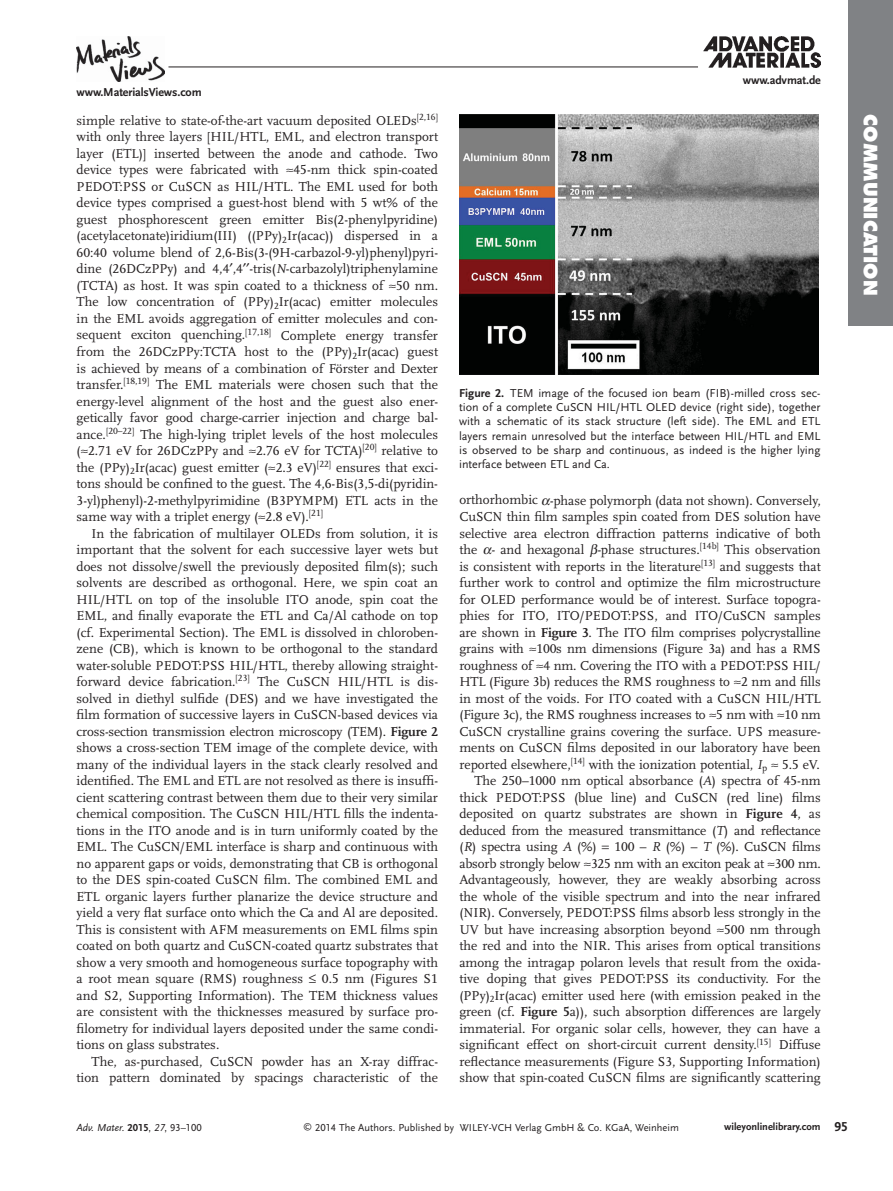
<style>
.page{position:relative;width:893px;height:1191px;background:#fff}
.page>*{position:absolute;margin:0;border:0;box-sizing:border-box;transform-origin:0 0}
.t1{font:800 18px "Futura";letter-spacing:.005em;color:#fff}
.t2{font:13.5px/16.5px "Scala LF";color:#231f20;text-align:justify}
.t3{font:12px/14.2px "Scala Sans LF";color:#231f20;text-align:justify}
.t4{font:700 12px "Scala Sans LF";letter-spacing:-.01em;color:#231f20}
.t5{font:10.5px "Scala Sans LF";color:#231f20}
.t6{font:700 10.5px "Scala Sans LF";color:#231f20}
.t7{font:italic 10.5px "Scala Sans LF";color:#231f20}
.s1{font-style:italic}
.s2{font-weight:700}
.s3{font-weight:700;font-style:normal}
.s4{font-style:normal}
.s5{font-size:9px}
.s6{font-size:13.5px}
</style>
<div class="page">
<hr style="left:168px;top:67px;width:530px;height:1px;background:#231f20">
<img style="left:704px;top:36px;width:117px;height:32px">
<img style="left:77px;top:36px;width:88px;height:45px">
<div style="left:848px;top:0;width:45px;height:325px;background:#808285"></div>
<img style="left:459px;top:115px;width:360px;height:259px">
<p class="t4" style="left:77px;top:87px;width:127px">www.MaterialsViews.com</p>
<p class="t2" style="left:77px;top:113px;width:363px">simple relative to state-of-the-art vacuum deposited OLEDs <sup>[</sup> <sup>2,16</sup> <sup>] </sup>with only three layers [HIL/HTL, EML, and electron transport layer (ETL)] inserted between the anode and cathode. Two device types were fabricated with ≈45-nm thick spin-coated PEDOT:PSS or CuSCN as HIL/HTL. The EML used for both device types comprised a guest-host blend with 5 wt% of the guest phosphorescent green emitter Bis(2-phenylpyridine) (acetylacetonate)iridium(III) ((PPy) <sub>2</sub> Ir(acac)) dispersed in a 60:40 volume blend of 2,6-Bis(3-(9H-carbazol-9-yl)phenyl)pyri&shy;dine (26DCzPPy) and 4,4 ,4 -tris( <span class="s1">N</span> -carbazolyl) triphenylamine (TCTA) as host. It was spin coated to a thickness of ≈50 nm.<br>The low concentration of (PPy) <sub>2</sub> Ir(acac) emitter molecules in the EML avoids aggregation of emitter molecules and con&shy;sequent exciton quenching. <sup>[</sup> <sup>17,18</sup> <sup>]</sup> Complete energy transfer from the 26DCzPPy:TCTA host to the (PPy) <sub>2</sub> Ir(acac) guest is achieved by means of a combination of Förster and Dexter transfer. <sup>[</sup> <sup>18,19</sup> <sup>]</sup> The EML materials were chosen such that the energy-level alignment of the host and the guest also ener&shy;getically favor good charge-carrier injection and charge bal&shy;ance. <sup>[</sup> <sup>20–22</sup> <sup>]</sup> The high-lying triplet levels of the host molecules (≈2.71 eV for 26DCzPPy and ≈2.76 eV for TCTA) <sup>[</sup> <sup>20</sup> <sup>]</sup> relative to the (PPy) <sub>2</sub> Ir(acac) guest emitter (≈2.3 eV) <sup>[</sup> <sup>22</sup> <sup>]</sup> ensures that exci&shy;tons should be confined to the guest. The 4,6-Bis(3,5-di(pyridin-3-yl)phenyl)-2-methylpyrimidine (B3PYMPM) ETL acts in the same way with a triplet energy (≈2.8 eV). <sup>[</sup> <sup>21</sup> <sup>]</sup></p>
<p class="t2" style="left:77px;top:526px;width:363px;text-indent:15px">In the fabrication of multilayer OLEDs from solution, it is important that the solvent for each successive layer wets but does not dissolve/swell the previously deposited film(s); such solvents are described as orthogonal. Here, we spin coat an HIL/HTL on top of the insoluble ITO anode, spin coat the EML, and finally evaporate the ETL and Ca/Al cathode on top (cf. Experimental Section). The EML is dissolved in chloroben&shy;zene (CB), which is known to be orthogonal to the standard water-soluble PEDOT:PSS HIL/HTL, thereby allowing straight&shy;forward device fabrication. <sup>[</sup> <sup>23</sup> <sup>]</sup> The CuSCN HIL/HTL is dis&shy;solved in diethyl sulfide (DES) and we have investigated the film formation of successive layers in CuSCN-based devices via cross-section transmission electron microscopy (TEM). <span class="s2">Figure 2 </span>shows a cross-section TEM image of the complete device, with many of the individual layers in the stack clearly resolved and identified. The EML and ETL are not resolved as there is insuffi&shy;cient scattering contrast between them due to their very similar chemical composition. The CuSCN HIL/HTL fills the indenta&shy;tions in the ITO anode and is in turn uniformly coated by the EML. The CuSCN/EML interface is sharp and continuous with no apparent gaps or voids, demonstrating that CB is orthogonal to the DES spin-coated CuSCN film. The combined EML and ETL organic layers further planarize the device structure and yield a very flat surface onto which the Ca and Al are deposited.<br>This is consistent with AFM measurements on EML films spin coated on both quartz and CuSCN-coated quartz substrates that show a very smooth and homogeneous surface topography with a root mean square (RMS) roughness ≤ 0.5 nm (Figures S1 and S2, Supporting Information). The TEM thickness values are consistent with the thicknesses measured by surface pro&shy;filometry for individual layers deposited under the same condi&shy;tions on glass substrates.</p>
<p class="t2" style="left:77px;top:1053px;width:363px;text-align:right">The, as-purchased, CuSCN powder has an X-ray diffrac&shy;tion pattern dominated by spacings characteristic of the</p>
<p class="t4" style="left:743px;top:74px;width:79px">www.advmat.de</p>
<p class="t3" style="left:459px;top:386px;width:363px"><span class="s2">Figure 2.</span> TEM image of the focused ion beam (FIB)-milled cross sec&shy;tion of a complete CuSCN HIL/HTL OLED device (right side), together with a schematic of its stack structure (left side). The EML and ETL layers remain unresolved but the interface between HIL/HTL and EML is observed to be sharp and continuous, as indeed is the higher lying interface between ETL and Ca.</p>
<p class="t2" style="left:459px;top:493px;width:363px">orthorhombic <span class="s1">-</span> phase polymorph (data not shown). Conversely,</p>
<p class="t2" style="left:459px;top:509px;width:363px">CuSCN thin film samples spin coated from DES solution have</p>
<p class="t2" style="left:459px;top:526px;width:363px">selective area electron diffraction patterns indicative of both</p>
<p class="t2" style="left:459px;top:542px;width:363px">the <span class="s1">-</span> and hexagonal <span class="s1">-</span> phase structures. <sup>[</sup> <sup>14b</sup> <sup>]</sup> This observation</p>
<p class="t2" style="left:459px;top:559px;width:363px">is consistent with reports in the literature <sup>[</sup> <sup>13</sup> <sup>]</sup> and suggests that</p>
<p class="t2" style="left:459px;top:575px;width:363px">further work to control and optimize the film microstructure</p>
<p class="t2" style="left:459px;top:592px;width:363px">for OLED performance would be of interest. Surface topogra-</p>
<p class="t2" style="left:459px;top:608px;width:363px">phies for ITO, ITO/PEDOT:PSS, and ITO/CuSCN samples</p>
<p class="t2" style="left:459px;top:625px;width:363px">are shown in <span class="s2">Figure 3</span> . The ITO film comprises polycrystalline</p>
<p class="t2" style="left:459px;top:641px;width:363px">grains with ≈100s nm dimensions (Figure 3 a) and has a RMS</p>
<p class="t2" style="left:459px;top:658px;width:363px">roughness of ≈4 nm. Covering the ITO with a PEDOT:PSS HIL/</p>
<p class="t2" style="left:459px;top:674px;width:363px">HTL (Figure 3 b) reduces the RMS roughness to ≈2 nm and fills</p>
<p class="t2" style="left:459px;top:691px;width:363px">in most of the voids. For ITO coated with a CuSCN HIL/HTL</p>
<p class="t2" style="left:459px;top:707px;width:363px">(Figure 3 c), the RMS roughness increases to ≈5 nm with ≈10 nm</p>
<p class="t2" style="left:459px;top:723px;width:363px">CuSCN crystalline grains covering the surface. UPS measure-</p>
<p class="t2" style="left:459px;top:740px;width:363px">ments on CuSCN films deposited in our laboratory have been</p>
<p class="t2" style="left:459px;top:757px;width:362px">reported elsewhere, <sup>[</sup> <sup>14</sup> <sup>]</sup> with the ionization potential, <span class="s1">I</span><sub>p</sub> ≈ 5.5 eV.</p>
<p class="t2" style="left:474px;top:773px;width:348px">The 250–1000 nm optical absorbance ( <span class="s1">A</span> ) spectra of 45-nm</p>
<p class="t2" style="left:459px;top:790px;width:363px">thick PEDOT:PSS (blue line) and CuSCN (red line) films</p>
<p class="t2" style="left:459px;top:806px;width:363px">deposited on quartz substrates are shown in <span class="s2">Figure 4</span> , as</p>
<p class="t2" style="left:459px;top:823px;width:363px">deduced from the measured transmittance ( <span class="s1">T</span> ) and reflectance</p>
<p class="t2" style="left:459px;top:839px;width:139px">( <span class="s1">R</span> ) spectra using <span class="s1">A</span> (%)</p>
<p class="t2" style="left:459px;top:839px;width:363px;text-indent:155px">100 – <span class="s1">R</span> (%) – <span class="s1">T</span> (%). CuSCN films absorb strongly below ≈325 nm with an exciton peak at ≈300 nm.<br>Advantageously, however, they are weakly absorbing across the whole of the visible spectrum and into the near infrared (NIR). Conversely, PEDOT:PSS films absorb less strongly in the UV but have increasing absorption beyond ≈500 nm through the red and into the NIR. This arises from optical transitions among the intragap polaron levels that result from the oxida&shy;tive doping that gives PEDOT:PSS its conductivity. For the (PPy) <sub>2</sub> Ir(acac) emitter used here (with emission peaked in the green (cf. <span class="s2">Figure 5</span> a)), such absorption differences are largely immaterial. For organic solar cells, however, they can have a significant effect on short-circuit current density. <sup>[</sup> <sup>15</sup> <sup>]</sup> Diffuse reflectance measurements (Figure S3, Supporting Information) show that spin-coated CuSCN films are significantly scattering</p>
<p class="t7" style="left:77px;top:1122px;width:127px">Adv. Mater. <span class="s3">2015</span><span class="s4">,</span> 27<span class="s4">, 93–100</span></p>
<p class="t5" style="left:303px;top:1122px;width:377px"><span class="s5">©</span> 2014 The Authors. Published by WILEY-VCH Verlag GmbH &amp; Co. KGaA, Weinheim</p>
<p class="t6" style="left:724px;top:1122px;width:125px">wileyonlinelibrary.com <span class="s6">95</span></p>
<h1 class="t1" style="left:878px;top:114px;width:183px;rotate:90deg">COMMUNICATION</h1>
</div>
